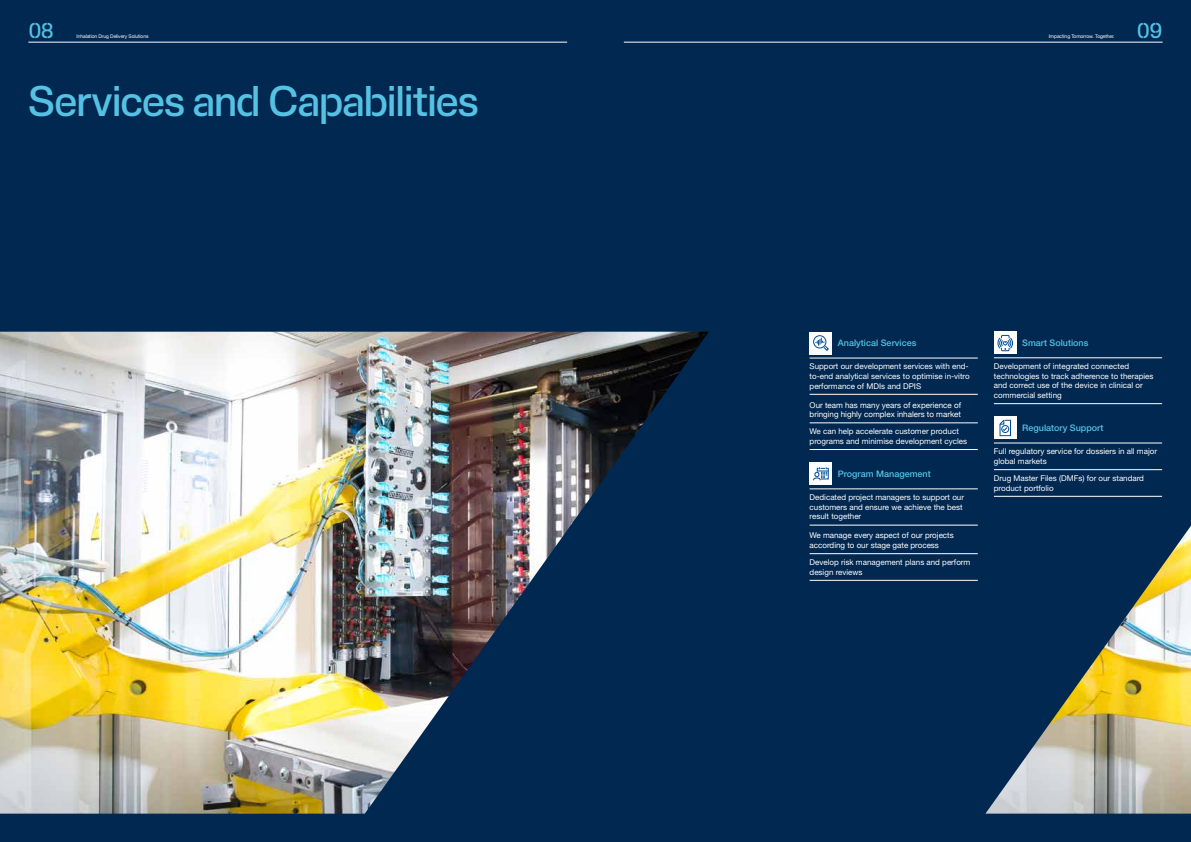
<style>
.page{position:relative;width:1191px;height:842px;background:#002851}
.page>*{position:absolute;margin:0;border:0;box-sizing:border-box;transform-origin:0 0}
.t1{font:500 40px "H&T Stencil";letter-spacing:-.04em;color:#55c2e4}
.t2{font:500 20px "H&T Stencil";color:#55c2e4}
.t3{font:500 9px "Helvetica Neue LT Pro";color:#55c2e4}
.t4{font:8px/9.6px "Helvetica Neue LT Pro";color:#fff}
.t5{font:8px/9.6px "Helvetica Neue";color:#fff}
.t6{font:5px "Helvetica Neue LT Pro";letter-spacing:-.02em;color:#fff}
</style>
<div class="page">
<img style="left:0;top:332px;width:709px;height:482px">
<img style="left:985px;top:526px;width:206px;height:288px">
<hr style="left:809px;top:394px;width:168px;height:1px;background:#fff">
<hr style="left:809px;top:423px;width:168px;height:1px;background:#fff">
<hr style="left:809px;top:358px;width:168px;height:1px;background:#fff">
<hr style="left:809px;top:449px;width:168px;height:1px;background:#fff">
<div style="left:809px;top:332px;width:23px;height:22px;background:#fff"></div>
<div style="left:813px;top:335px;width:13px;height:13px;border:1px solid #004c93;border-radius:50%"></div>
<svg style="left:815px;top:338px;width:14px;height:13px"></svg>
<hr style="left:994px;top:403px;width:168px;height:1px;background:#fff">
<hr style="left:994px;top:358px;width:168px;height:1px;background:#fff">
<div style="left:994px;top:331px;width:22px;height:23px;background:#fff"></div>
<svg style="left:997px;top:335px;width:16px;height:16px"></svg>
<hr style="left:994px;top:469px;width:168px;height:1px;background:#fff">
<hr style="left:994px;top:496px;width:168px;height:1px;background:#fff">
<hr style="left:994px;top:443px;width:168px;height:1px;background:#fff">
<div style="left:994px;top:417px;width:22px;height:22px;background:#fff"></div>
<svg style="left:999px;top:420px;width:12px;height:16px"></svg>
<hr style="left:809px;top:525px;width:168px;height:1px;background:#fff">
<hr style="left:809px;top:553px;width:168px;height:1px;background:#fff">
<hr style="left:809px;top:489px;width:168px;height:1px;background:#fff">
<hr style="left:809px;top:580px;width:168px;height:1px;background:#fff">
<div style="left:809px;top:462px;width:23px;height:23px;background:#fff"></div>
<svg style="left:813px;top:467px;width:16px;height:14px"></svg>
<hr style="left:624px;top:42px;width:538px;height:1px;background:#fff">
<hr style="left:28px;top:42px;width:539px;height:1px;background:#fff">
<h2 class="t2" style="left:28px;top:13px;width:27px">08</h2>
<p class="t6" style="left:77px;top:33px;width:73px">Inhalation Drug Delivery Solutions</p>
<p class="t6" style="left:1048px;top:33px;width:67px">Impacting Tomorrow. Together.</p>
<h2 class="t2" style="left:1136px;top:13px;width:27px">09</h2>
<h1 class="t1" style="left:28px;top:66px;width:453px">Services and Capabilities</h1>
<p class="t3" style="left:838px;top:337px;width:80px">Analytical Services</p>
<p class="t4" style="left:809px;top:362px;width:162px">Support our development services with end&shy;to-end analytical services to optimise in-vitro performance of MDIs and DPIS</p>
<p class="t5" style="left:809px;top:400px;width:153px">Our team has many years of experience of bringing highly complex inhalers to market</p>
<p class="t4" style="left:809px;top:426px;width:159px">We can help accelerate customer product programs and minimise development cycles</p>
<p class="t3" style="left:838px;top:468px;width:94px">Program Management</p>
<p class="t4" style="left:809px;top:492px;width:156px">Dedicated project managers to support our customers and ensure we achieve the best result together</p>
<p class="t5" style="left:809px;top:531px;width:146px">We manage every aspect of our projects according to our stage gate process</p>
<p class="t4" style="left:809px;top:557px;width:162px">Develop risk management plans and perform design reviews</p>
<p class="t3" style="left:1022px;top:337px;width:68px">Smart Solutions</p>
<p class="t4" style="left:994px;top:361px;width:161px">Development of integrated connected technologies to track adherence to therapies and correct use of the device in clinical or commercial setting</p>
<p class="t3" style="left:1022px;top:422px;width:83px">Regulatory Support</p>
<p class="t4" style="left:994px;top:446px;width:165px">Full regulatory service for dossiers in all major global markets</p>
<p class="t4" style="left:994px;top:473px;width:152px">Drug Master Files (DMFs) for our standard product portfolio</p>
</div>
